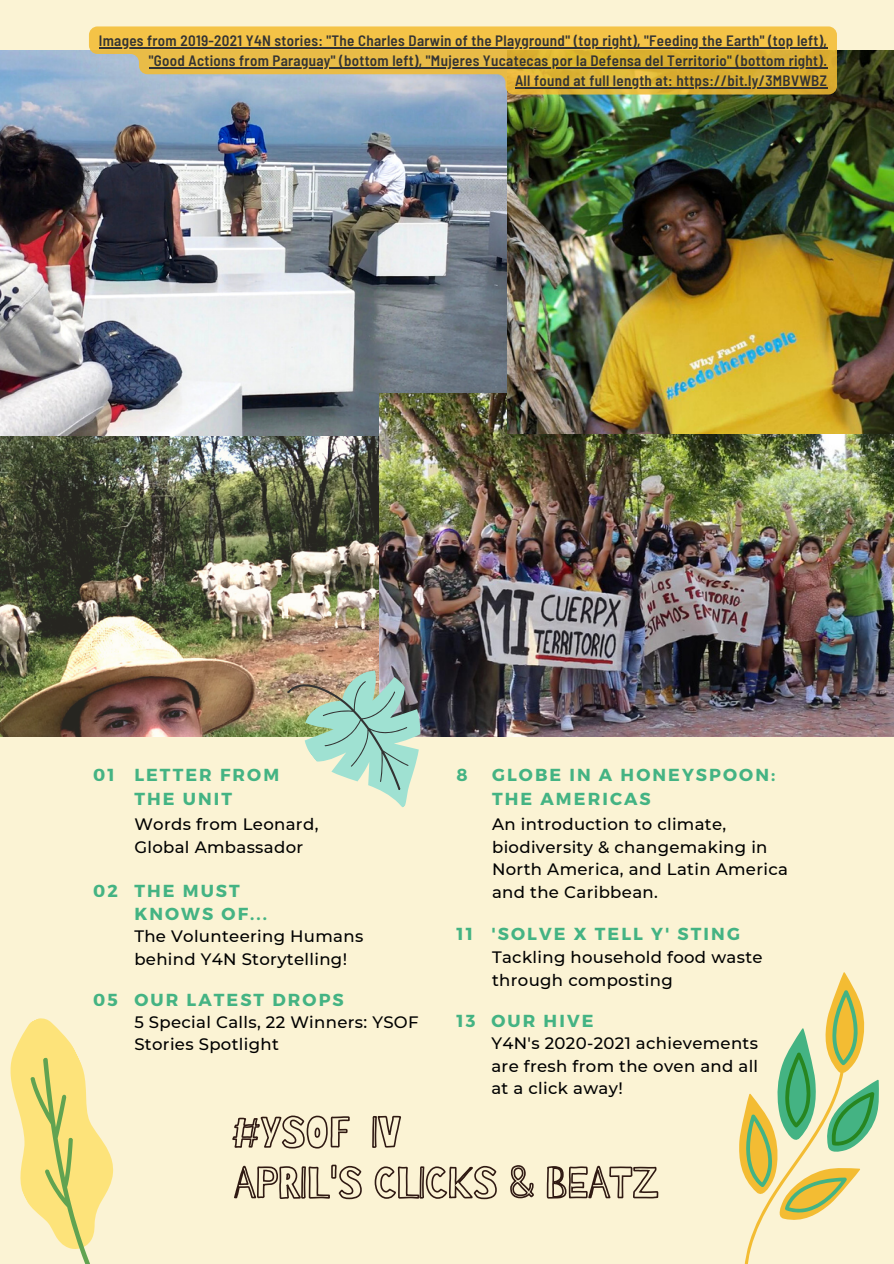
<style>
.page{position:relative;width:894px;height:1264px;background:#fff}
.page>*{position:absolute;margin:0;border:0;box-sizing:border-box;transform-origin:0 0}
.t1{font:700 17.4px/23.7px "Montserrat";letter-spacing:.12em;color:#44b383}
.t2{font:500 16.5px/22.5px "Montserrat";letter-spacing:.02em;color:#000}
.t3{font:600 semi-condensed 15px/20.2px "Barlow";letter-spacing:.02em;color:#333;text-align:right}
</style>
<div class="page">
<div style="left:0;top:0;width:893px;height:1263px;background:#fbf3d4"></div>
<img style="left:0;top:435px;width:380px;height:301px">
<img style="left:0;top:50px;width:507px;height:385px">
<img style="left:380px;top:393px;width:513px;height:344px">
<svg style="left:350px;top:1165px;width:309px;height:35px"></svg>
<svg style="left:10px;top:1018px;width:104px;height:245px"></svg>
<img style="left:283px;top:639px;width:180px;height:169px">
<svg style="left:739px;top:972px;width:139px;height:291px"></svg>
<img style="left:507px;top:50px;width:386px;height:383px">
<svg style="left:232px;top:1115px;width:118px;height:85px"></svg>
<svg style="left:371px;top:1115px;width:31px;height:85px"></svg>
<svg style="left:89px;top:26px;width:747px;height:68px"></svg>
<hr style="left:99px;top:47px;width:728px;height:1px;background:#333">
<hr style="left:149px;top:67px;width:678px;height:1px;background:#333">
<hr style="left:515px;top:87px;width:312px;height:2px;background:#333">
<p class="t3" style="left:99px;top:30px;width:729px">Images from 2019-2021 Y4N stories: "The Charles Darwin of the Playground" (top right), "Feeding the Earth" (top left), "Good Actions from Paraguay" (bottom left), "Mujeres Yucatecas por la Defensa del Territorio" (bottom right).</p>
<p class="t3" style="left:515px;top:70px;width:313px">All found at full length at: https://bit.ly/3MBVWBZ</p>
<p class="t1" style="left:93px;top:762px;width:23px">01</p>
<p class="t1" style="left:93px;top:877px;width:26px">02</p>
<p class="t1" style="left:134px;top:762px;width:146px">LETTER FROM<br>THE UNIT</p>
<p class="t2" style="left:134px;top:812px;width:185px">Words from Leonard,<br>Global Ambassador</p>
<p class="t1" style="left:134px;top:877px;width:134px">THE MUST<br>KNOWS OF...</p>
<p class="t2" style="left:134px;top:924px;width:230px">The Volunteering Humans behind Y4N Storytelling!</p>
<p class="t1" style="left:93px;top:987px;width:26px">05</p>
<p class="t1" style="left:134px;top:987px;width:211px">OUR LATEST DROPS</p>
<p class="t2" style="left:134px;top:1010px;width:286px">5 Special Calls, 22 Winners: YSOF<br>Stories Spotlight</p>
<p class="t1" style="left:456px;top:762px;width:13px">8</p>
<p class="t1" style="left:492px;top:762px;width:284px">GLOBE IN A HONEYSPOON:<br>THE AMERICAS</p>
<p class="t2" style="left:492px;top:812px;width:297px">An introduction to climate, biodiversity &amp; changemaking in<br>North America, and Latin America and the Caribbean.</p>
<p class="t1" style="left:456px;top:921px;width:18px">11</p>
<p class="t1" style="left:491px;top:921px;width:250px">'SOLVE X TELL Y' STING</p>
<p class="t2" style="left:492px;top:946px;width:272px">Tackling household food waste through composting</p>
<p class="t1" style="left:456px;top:1008px;width:20px">13</p>
<p class="t1" style="left:491px;top:1008px;width:103px">OUR HIVE</p>
<p class="t2" style="left:491px;top:1031px;width:268px;text-align:justify">Y4N's 2020-2021 achievements are fresh from the oven and all at a click away!</p>
</div>
